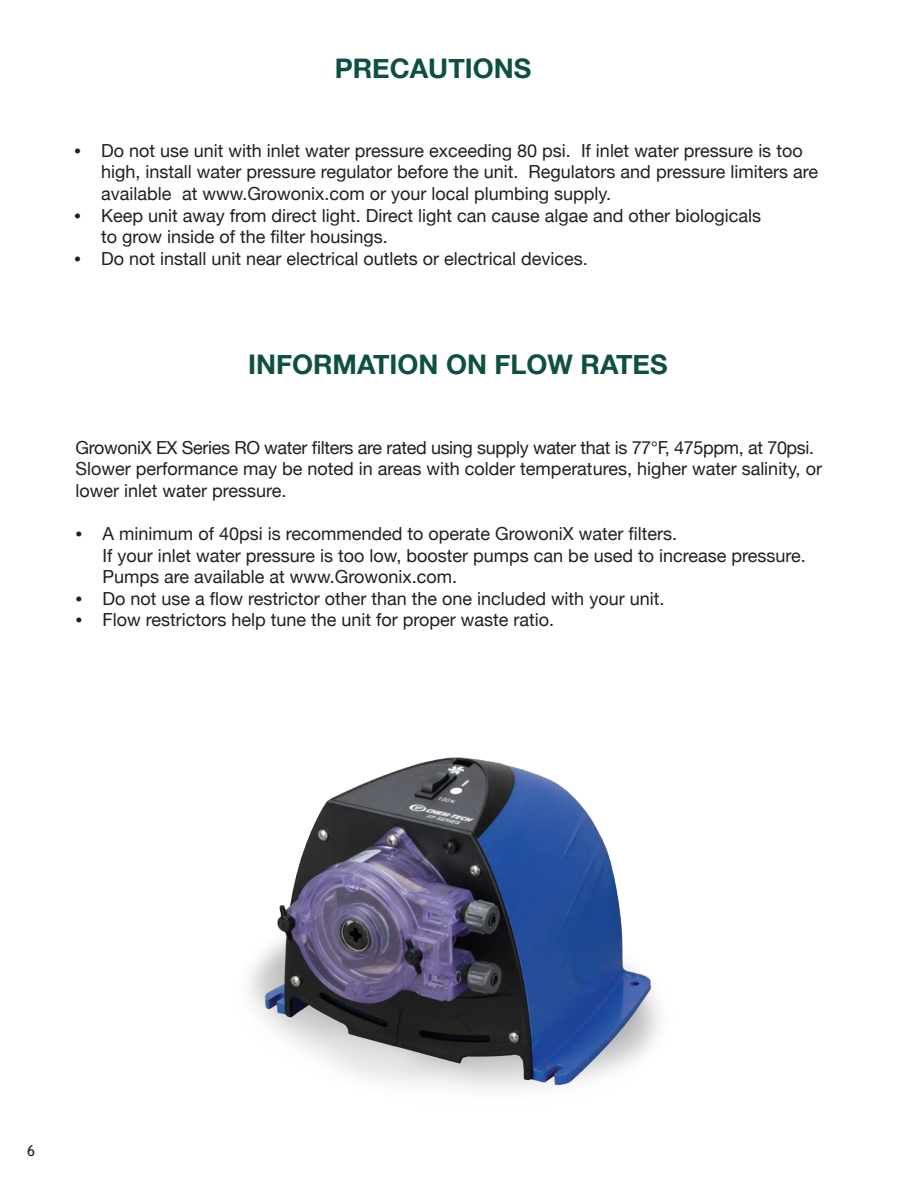
<style>
.page{position:relative;width:918px;height:1188px;background:#fff}
.page>*{position:absolute;margin:0;border:0;box-sizing:border-box;transform-origin:0 0}
.t1{font:700 27px "Helvetica Neue";color:#0e4f44}
.t2{font:18px/21.6px "Helvetica Neue";color:#231f20}
.t3{font:15px "Trebuchet MS";color:#231f20}
.s1{font-family:"Adobe Garamond Pro"}
</style>
<div class="page">
<img style="left:249px;top:757px;width:410px;height:332px">
<h1 class="t1" style="left:335px;top:47px;width:198px">PRECAUTIONS</h1>
<p class="t2" style="left:101px;top:141px;width:718px;text-indent:-27px"><span class="s1">•</span> Do not use unit with inlet water pressure exceeding 80 psi. If inlet water pressure is too high, install water pressure regulator before the unit. Regulators and pressure limiters are available at www.Growonix.com or your local plumbing supply.</p>
<p class="t2" style="left:101px;top:205px;width:661px;text-indent:-27px"><span class="s1">•</span> Keep unit away from direct light. Direct light can cause algae and other biologicals to grow inside of the filter housings.</p>
<p class="t2" style="left:74px;top:249px;width:515px"><span class="s1">•</span> Do not install unit near electrical outlets or electrical devices.</p>
<h1 class="t1" style="left:248px;top:343px;width:421px">INFORMATION ON FLOW RATES</h1>
<p class="t2" style="left:76px;top:437px;width:748px">GrowoniX EX Series RO water filters are rated using supply water that is 77°F, 475ppm, at 70psi.<br>Slower performance may be noted in areas with colder temperatures, higher water salinity, or lower inlet water pressure.</p>
<p class="t2" style="left:103px;top:524px;width:705px;text-indent:-27px"><span class="s1">•</span> A minimum of 40psi is recommended to operate GrowoniX water filters.<br>If your inlet water pressure is too low, booster pumps can be used to increase pressure.<br>Pumps are available at www.Growonix.com.</p>
<p class="t2" style="left:76px;top:589px;width:590px"><span class="s1">•</span> Do not use a flow restrictor other than the one included with your unit.</p>
<p class="t2" style="left:76px;top:610px;width:480px"><span class="s1">•</span> Flow restrictors help tune the unit for proper waste ratio.</p>
<p class="t3" style="left:27px;top:1142px;width:9px">6</p>
</div>
